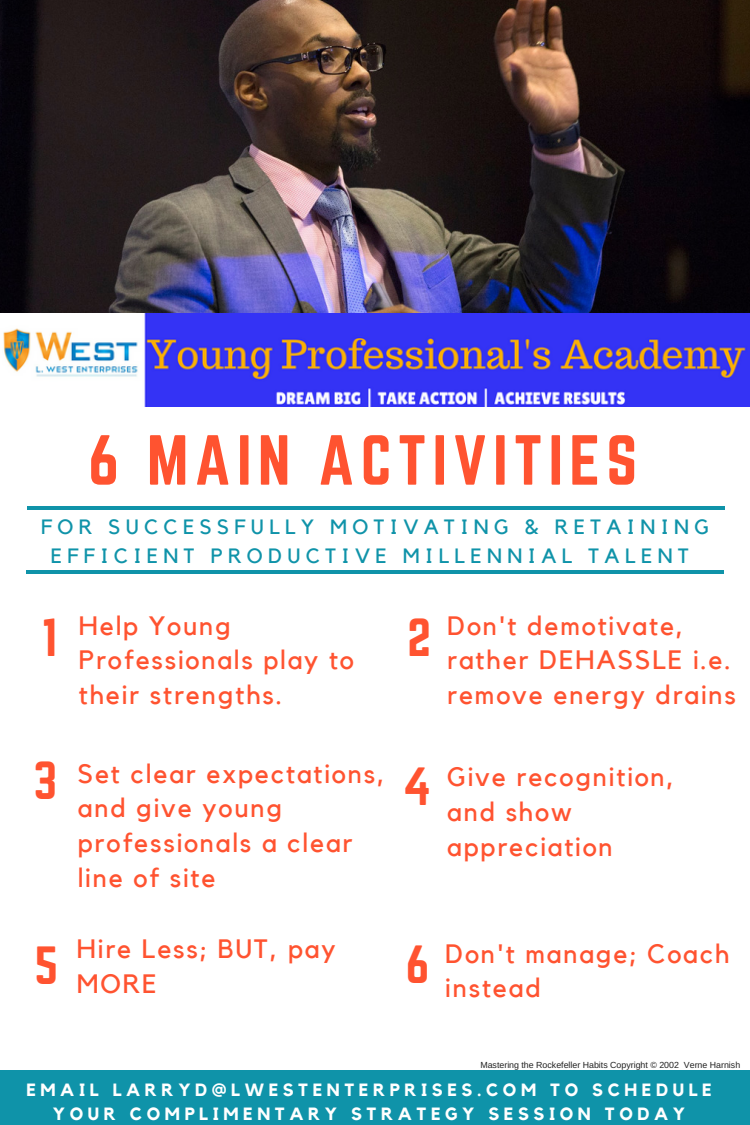
<style>
.page{position:relative;width:750px;height:1125px;background:#fff}
.page>*{position:absolute;margin:0;border:0;box-sizing:border-box;transform-origin:0 0}
.t1{font:61.88px "Norwester";letter-spacing:.1em;color:#ff5330}
.t2{font:47.12px "Norwester";color:#ff5330}
.t3{font:26.5px/34.8px "Kollektif";letter-spacing:.07em;color:#ff5330}
.t4{font:20.62px/28.1px "Kollektif";letter-spacing:.26em;color:#0f93a9;text-align:center}
.t5{font:700 17.62px/24.4px "Kollektif";letter-spacing:.26em;color:#fff;text-align:center}
.t6{font:8.88px "Arimo";color:#222}
.s1{font-family:"Norwester";font-size:47.12px}
</style>
<div class="page">
<img style="left:0;top:0;width:750px;height:313px">
<hr style="left:28px;top:506px;width:697px;height:4px;background:#0f93a9">
<hr style="left:26px;top:570px;width:697px;height:4px;background:#0f93a9">
<div style="left:0;top:1071px;width:750px;height:54px;background:#0f93a9"></div>
<img style="left:3px;top:313px;width:747px;height:94px">
<h1 class="t1" style="left:88px;top:431px;width:551px">6 MAIN ACTIVITIES</h1>
<p class="t4" style="left:41px;top:514px;width:670px">FOR SUCCESSFULLY MOTIVATING &amp; RETAINING<br>EFFICIENT PRODUCTIVE MILLENNIAL TALENT</p>
<p class="t3" style="left:79px;top:609px;width:277px">Help Young<br>Professionals play to their strengths.</p>
<p class="t3" style="left:447px;top:609px;width:290px">Don't demotivate, rather DEHASSLE i.e. remove energy drains</p>
<h2 class="t2" style="left:42px;top:615px;width:17px">1</h2>
<h2 class="t2" style="left:408px;top:615px;width:25px">2</h2>
<h2 class="t2" style="left:34px;top:758px;width:25px">3</h2>
<h2 class="t2" style="left:403px;top:764px;width:30px">4</h2>
<p class="t3" style="left:78px;top:757px;width:308px">Set clear expectations, and give young professionals a clear line of site</p>
<p class="t3" style="left:447px;top:761px;width:229px">Give recognition, and show appreciation</p>
<h2 class="t2" style="left:35px;top:943px;width:25px">5</h2>
<p class="t3" style="left:77px;top:932px;width:260px">Hire Less; BUT, pay<br>MORE</p>
<p class="t3" style="left:445px;top:937px;width:286px;text-indent:-40px"><span class="s1">6</span> Don't manage; Coach instead</p>
<p class="t6" style="left:480px;top:1060px;width:261px">Mastering the Rockefeller Habits Copyright © 2002 Verne Harnish</p>
<p class="t5" style="left:26px;top:1078px;width:687px">EMAIL LARRYD@LWESTENTERPRISES.COM TO SCHEDULE<br>YOUR COMPLIMENTARY STRATEGY SESSION TODAY</p>
</div>
